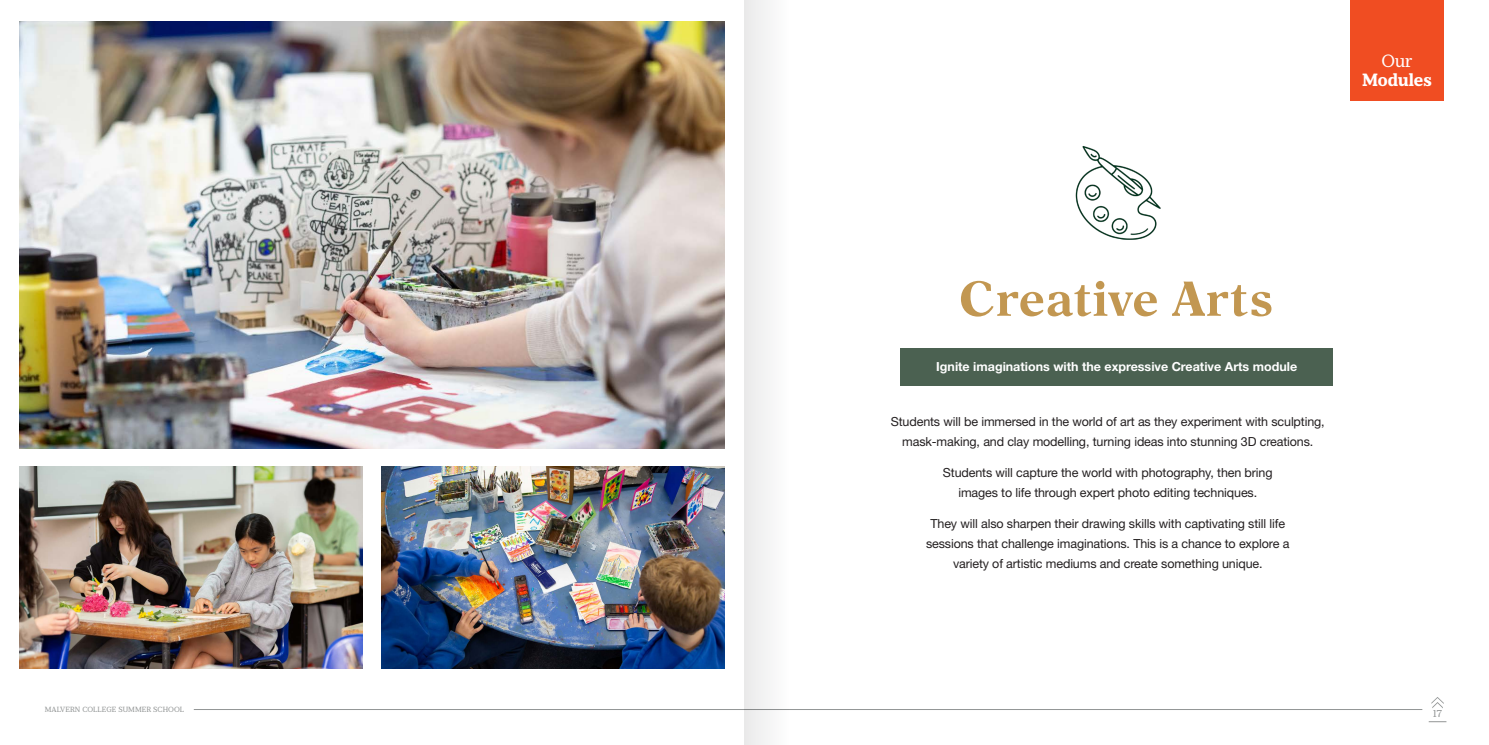
<style>
.page{position:relative;width:1489px;height:745px;background:#fff}
.page>*{position:absolute;margin:0;border:0;box-sizing:border-box;transform-origin:0 0}
.title2{font:500 51.25px "Aster";letter-spacing:-.005em;color:#c29751}
.t1{font:700 17.62px/18.6px "Prumo Slab";color:#fff;text-align:center}
.t2{font:12.5px/20px "Helvetica Neue LT Pro";letter-spacing:-.01em;color:#231f20;text-align:center}
.t3{font:700 12.5px "Helvetica Neue LT Pro";color:#fff}
.t4{font:10px "Prumo Slab";color:#929595}
.t5{font:7.5px "Prumo Slab";letter-spacing:.01em;color:#929595}
.s1{font-weight:400}
</style>
<div class="page">
<svg style="left:1431px;top:697px;width:12px;height:11px"></svg>
<hr style="left:194px;top:708px;width:1228px;height:1px;background:#929595">
<img style="left:1075px;top:146px;width:86px;height:94px">
<div style="left:900px;top:348px;width:432px;height:37px;background:#4b6151"></div>
<div style="left:1349px;top:0;width:94px;height:100px;background:#f04d22"></div>
<img style="left:20px;top:21px;width:705px;height:427px">
<img style="left:20px;top:466px;width:342px;height:202px">
<img style="left:382px;top:466px;width:343px;height:202px">
<div style="left:744px;top:0;width:44px;height:744px;background:#f1f1f1"></div>
<p class="t5" style="left:45px;top:704px;width:141px">MALVERN COLLEGE SUMMER SCHOOL</p>
<p class="t1" style="left:1362px;top:52px;width:71px"><span class="s1">Our<br></span>Modules</p>
<p class="title2" style="left:959px;top:267px;width:316px">Creative Arts</p>
<p class="t3" style="left:936px;top:359px;width:362px">Ignite imaginations with the expressive Creative Arts module</p>
<p class="t2" style="left:890px;top:411px;width:435px">Students will be immersed in the world of art as they experiment with sculpting, mask-making, and clay modelling, turning ideas into stunning 3D creations.</p>
<p class="t2" style="left:942px;top:462px;width:331px">Students will capture the world with photography, then bring images to life through expert photo editing techniques.</p>
<p class="t2" style="left:926px;top:512px;width:365px">They will also sharpen their drawing skills with captivating still life sessions that challenge imaginations. This is a chance to explore a variety of artistic mediums and create something unique.</p>
<p class="t4" style="left:1433px;top:707px;width:10px">17</p>
</div>
